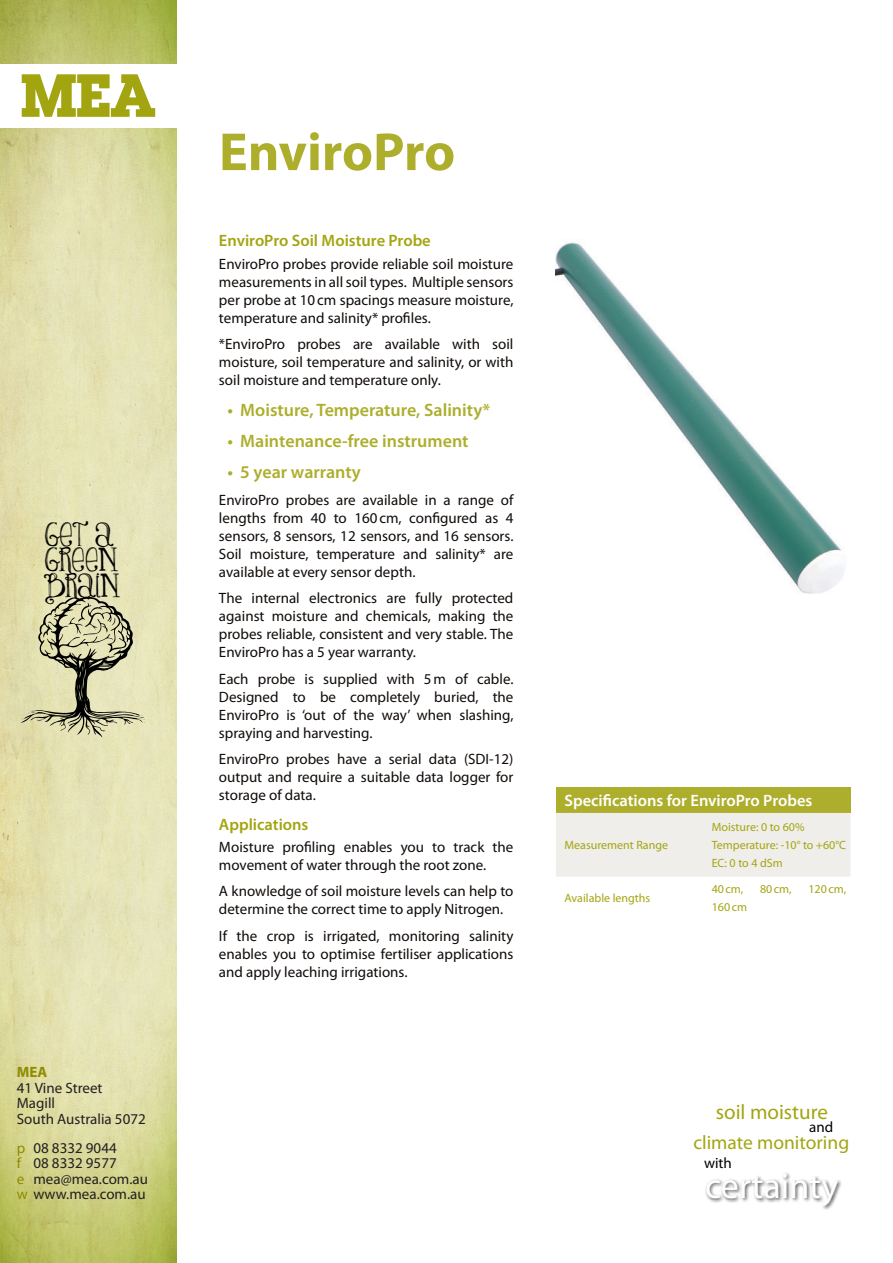
<style>
.page{position:relative;width:893px;height:1263px;background:#fff}
.page>*{position:absolute;margin:0;border:0;box-sizing:border-box;transform-origin:0 0}
.t1{font:700 63.75px "Lubalin Graph EFOP";color:#a3a510}
.t2{font:700 54px "Myriad Pro";letter-spacing:-.005em;color:#adae2c}
.t3{font:37.95px "Lady Rene";letter-spacing:-.02em;color:#000}
.t4{font:36px "Myriad Pro";color:#fff}
.t5{font:21px "Myriad Pro";color:#a3a510}
.t6{font:19.5px "Myriad Pro";color:#a3a510}
.t7{font:600 18px "Myriad Pro";color:#adae2c}
.t8{font:600 16.5px "Myriad Pro";color:#a3a510}
.t9{font:600 16.5px "Myriad Pro";color:#fff}
.t10{font:15px/18px "Myriad Pro";color:#100b08;text-align:justify}
.t11{font:15px/15.5px "Myriad Pro";color:#231f20}
.t12{font:15px "Myriad Pro";color:#000}
.t13{font:700 15px "Myriad Pro";color:#8e8c00}
.t14{font:12px/18px "Myriad Pro";color:#a3a510}
.s1{color:#8e8c00}
</style>
<div class="page">
<img style="left:0;top:0;width:177px;height:1263px">
<div style="left:0;top:64px;width:179px;height:64px;background:#fff"></div>
<svg style="left:22px;top:597px;width:122px;height:140px;background:#bebb96"></svg>
<div style="left:705px;top:1171px;width:138px;height:39px;background:#231f20;opacity:.75"></div>
<img style="left:556px;top:242px;width:289px;height:352px">
<div style="left:556px;top:787px;width:294px;height:26px;background:#adae2c"></div>
<div style="left:556px;top:813px;width:294px;height:64px;background:#f0eeea"></div>
<h1 class="t1" style="left:19px;top:56px;width:137px">MEA</h1>
<h3 class="t3" style="left:44px;top:514px;width:71px">Get a</h3>
<h3 class="t3" style="left:44px;top:539px;width:75px">Green</h3>
<h3 class="t3" style="left:44px;top:564px;width:77px">Brain</h3>
<p class="t13" style="left:17px;top:1062px;width:32px">MEA</p>
<p class="t11" style="left:17px;top:1080px;width:130px">41 Vine Street<br>Magill<br>South Australia 5072</p>
<p class="t11" style="left:17px;top:1140px;width:133px"><span class="s1">p</span> 08 8332 9044<br><span class="s1">f</span> 08 8332 9577<br><span class="s1">e</span> mea@mea.com.au <span class="s1">w</span> www.mea.com.au</p>
<h2 class="t2" style="left:219px;top:117px;width:238px">EnviroPro</h2>
<p class="t8" style="left:219px;top:230px;width:213px">EnviroPro Soil Moisture Probe</p>
<p class="t10" style="left:219px;top:254px;width:296px">EnviroPro probes provide reliable soil moisture measurements in all soil types. Multiple sensors per probe at 10cm spacings measure moisture, temperature and salinity* profiles.</p>
<p class="t10" style="left:219px;top:335px;width:296px">*EnviroPro probes are available with soil moisture, soil temperature and salinity, or with soil moisture and temperature only.</p>
<p class="t7" style="left:227px;top:398px;width:264px">• Moisture, Temperature, Salinity*</p>
<p class="t7" style="left:227px;top:429px;width:243px">• Maintenance-free instrument</p>
<p class="t7" style="left:227px;top:460px;width:135px">• 5 year warranty</p>
<p class="t10" style="left:219px;top:490px;width:296px">EnviroPro probes are available in a range of lengths from 40 to 160cm, configured as 4 sensors, 8 sensors, 12 sensors, and 16 sensors.<br>Soil moisture, temperature and salinity* are available at every sensor depth.</p>
<p class="t10" style="left:219px;top:589px;width:296px">The internal electronics are fully protected against moisture and chemicals, making the probes reliable, consistent and very stable. The EnviroPro has a 5 year warranty.</p>
<p class="t10" style="left:219px;top:669px;width:296px">Each probe is supplied with 5m of cable.<br>Designed to be completely buried, the EnviroPro is ‘out of the way’ when slashing, spraying and harvesting.</p>
<p class="t10" style="left:219px;top:750px;width:296px">EnviroPro probes have a serial data (SDI-12) output and require a suitable data logger for storage of data.</p>
<p class="t8" style="left:219px;top:813px;width:91px">Applications</p>
<p class="t10" style="left:219px;top:838px;width:296px">Moisture profiling enables you to track the movement of water through the root zone.</p>
<p class="t10" style="left:219px;top:882px;width:296px">A knowledge of soil moisture levels can help to determine the correct time to apply Nitrogen.</p>
<p class="t10" style="left:219px;top:927px;width:296px">If the crop is irrigated, monitoring salinity enables you to optimise fertiliser applications and apply leaching irrigations.</p>
<p class="t9" style="left:564px;top:790px;width:249px">Specifications for EnviroPro Probes</p>
<p class="t14" style="left:564px;top:836px;width:105px">Measurement Range</p>
<p class="t14" style="left:712px;top:818px;width:136px">Moisture: 0 to 60%<br>Temperature: -10° to +60°C<br>EC: 0 to 4 dSm</p>
<p class="t14" style="left:564px;top:889px;width:87px">Available lengths</p>
<p class="t14" style="left:712px;top:880px;width:33px">40cm,</p>
<p class="t14" style="left:760px;top:880px;width:33px">80cm,</p>
<p class="t14" style="left:808px;top:880px;width:39px">120cm,</p>
<p class="t14" style="left:712px;top:898px;width:37px">160cm</p>
<h3 class="t5" style="left:716px;top:1098px;width:114px">soil moisture</h3>
<p class="t12" style="left:809px;top:1117px;width:26px">and</p>
<h3 class="t6" style="left:693px;top:1130px;width:157px">climate monitoring</h3>
<p class="t12" style="left:704px;top:1154px;width:29px">with</p>
<h3 class="t4" style="left:705px;top:1163px;width:135px">certainty</h3>
</div>
